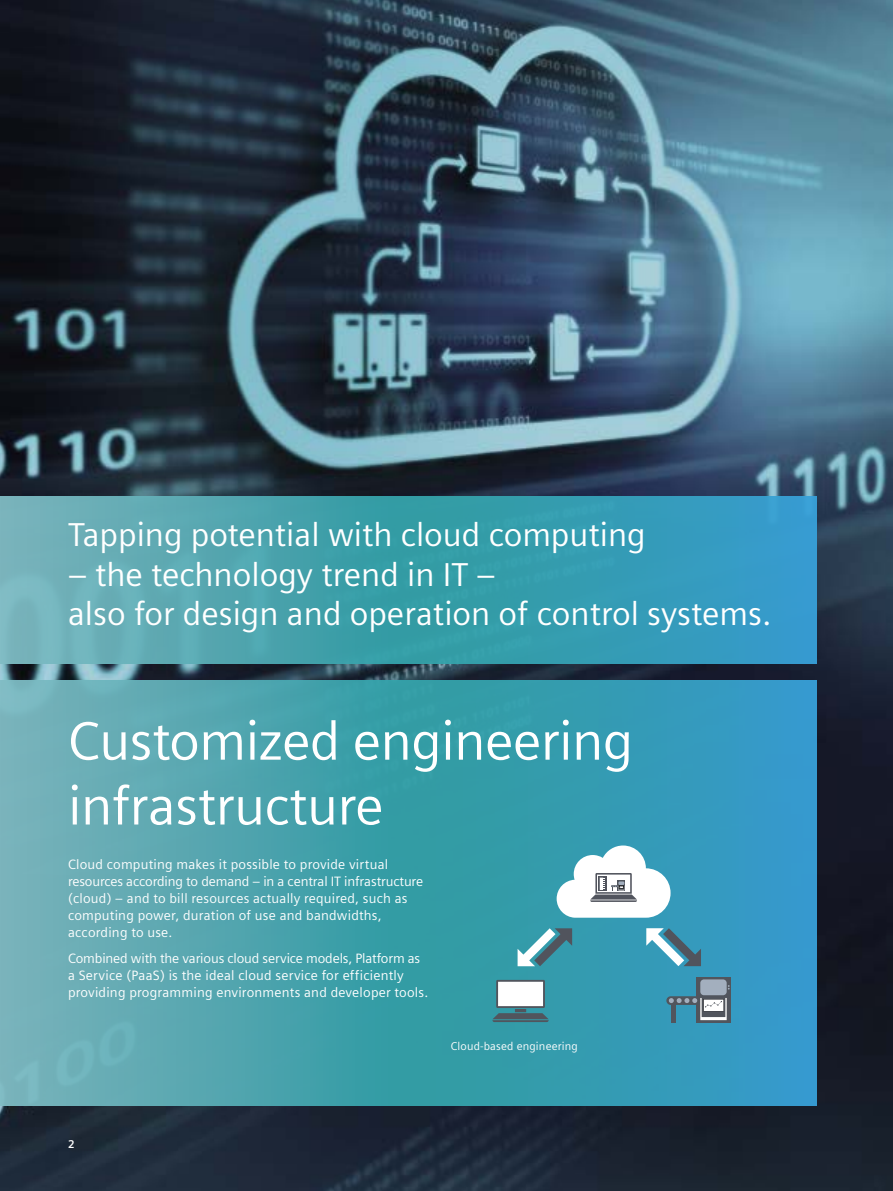
<style>
.page{position:relative;width:893px;height:1191px;background:#fff}
.page>*{position:absolute;margin:0;border:0;box-sizing:border-box;transform-origin:0 0}
.t1{font:54px/64.8px "Siemens Sans Global";letter-spacing:-.01em;color:#fff}
.t2{font:33px/39.6px "Siemens Sans Global";color:#fff}
.t3{font:13.5px/17px "Siemens Sans Global";letter-spacing:.015em;color:#fff}
.t4{font:11.25px "Siemens Sans Global";letter-spacing:.015em;color:#fff}
.t5{font:700 11.25px "Siemens Sans Global";color:#fff}
</style>
<div class="page">
<img style="left:0;top:0;width:893px;height:1191px">
<svg style="left:0;top:680px;width:816px;height:426px;background:#46a1b2"></svg>
<svg style="left:492px;top:980px;width:57px;height:42px"></svg>
<hr style="left:672px;top:1004px;width:4px;height:18px;background:#51555d">
<svg style="left:696px;top:977px;width:35px;height:45px"></svg>
<div style="left:700px;top:979px;width:27px;height:16px;background:#a3afbe;border-radius:4px"></div>
<svg style="left:666px;top:996px;width:61px;height:24px"></svg>
<svg style="left:557px;top:845px;width:114px;height:72px"></svg>
<svg style="left:518px;top:928px;width:54px;height:38px"></svg>
<svg style="left:646px;top:928px;width:55px;height:38px"></svg>
<svg style="left:0;top:496px;width:816px;height:167px;background:#47a2b3"></svg>
<h2 class="t2" style="left:68px;top:516px;width:579px">Tapping potential with cloud computing</h2>
<h2 class="t2" style="left:68px;top:556px;width:705px">– the technology trend in IT –<br>also for design and operation of control systems.</h2>
<h1 class="t1" style="left:68px;top:711px;width:567px">Customized engineering infrastructure</h1>
<p class="t3" style="left:68px;top:856px;width:357px">Cloud computing makes it possible to provide virtual resources according to demand – in a central IT infrastructure (cloud) – and to bill resources actually required, such as computing power, duration of use and bandwidths, according to use.</p>
<p class="t3" style="left:68px;top:950px;width:362px">Combined with the various cloud service models, Platform as a Service (PaaS) is the ideal cloud service for efficiently providing programming environments and developer tools.</p>
<p class="t4" style="left:451px;top:1038px;width:129px">Cloud-based engineering</p>
<p class="t5" style="left:68px;top:1137px;width:8px">2</p>
</div>
